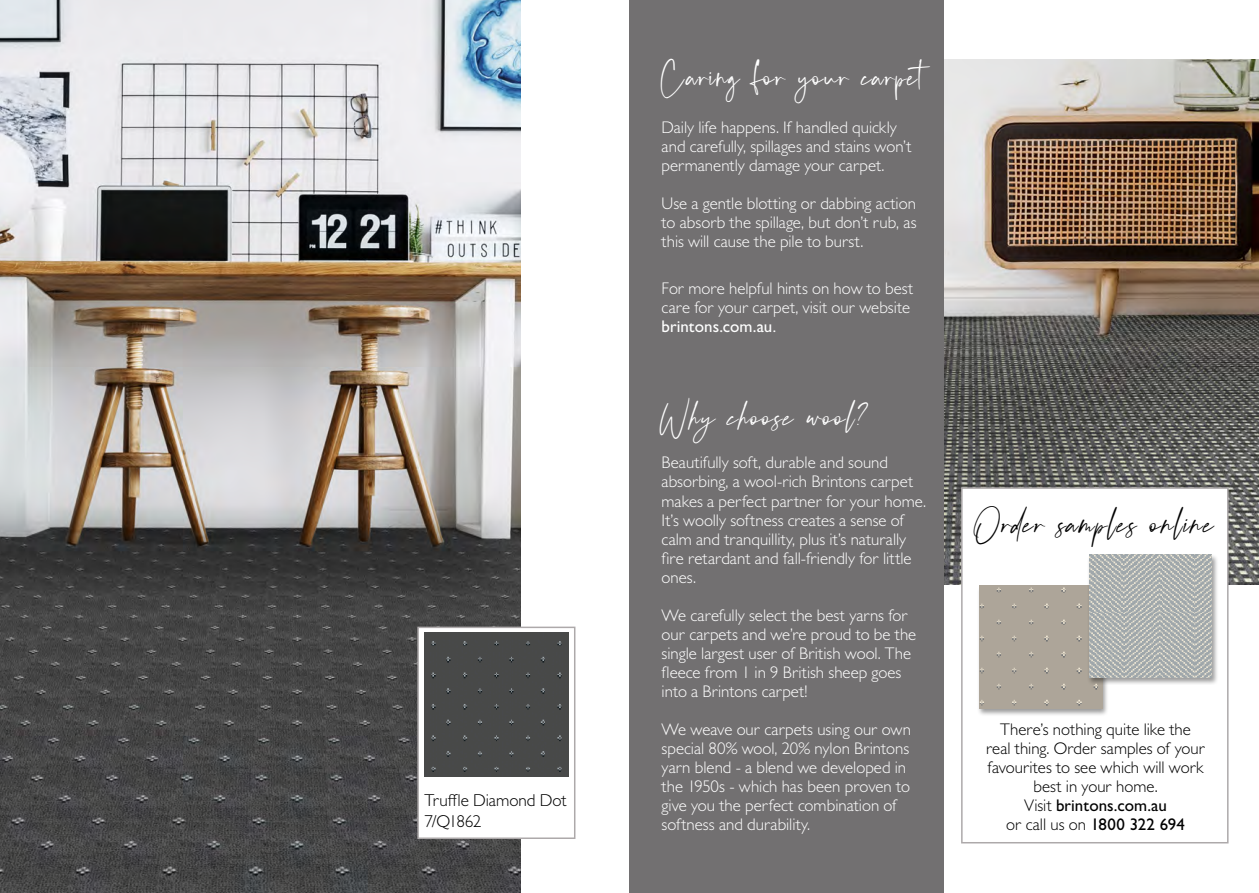
<style>
.page{position:relative;width:1259px;height:893px;background:#fff}
.page>*{position:absolute;margin:0;border:0;box-sizing:border-box;transform-origin:0 0}
.t1{font:25.5px "Audrey";letter-spacing:.055em;color:#fff}
.t2{font:italic 25.5px "Audrey";letter-spacing:.06em;color:#000}
.t3{font:italic 25.5px "Audrey";letter-spacing:.055em;color:#fff}
.t4{font:300 17.25px/20.7px "Gill Sans MT Pro";color:#000}
.t5{font:300 16.95px/19px "Gill Sans MT Pro";color:#fff}
.t6{font:300 16.95px/19px "Gill Sans MT Pro";color:#000;text-align:center}
.s1{font-weight:500}
.s2{font-weight:400}
</style>
<div class="page">
<img style="left:0;top:0;width:520px;height:893px">
<div style="left:417px;top:627px;width:158px;height:212px;background:#fff;border:2px solid #ada9aa"></div>
<div style="left:424px;top:632px;width:144px;height:144px;background:#484948"></div>
<div style="left:629px;top:0;width:315px;height:893px;background:#727071"></div>
<img style="left:944px;top:59px;width:315px;height:526px">
<div style="left:961px;top:487px;width:267px;height:356px;background:#fff;border:2px solid #ada9aa"></div>
<div style="left:977px;top:585px;width:132px;height:132px;background:#000;opacity:.4"></div>
<div style="left:979px;top:586px;width:123px;height:122px;background:#ada599"></div>
<div style="left:1087px;top:553px;width:131px;height:132px;background:#000;opacity:.4"></div>
<img style="left:1089px;top:554px;width:122px;height:123px">
<p class="t4" style="left:424px;top:790px;width:144px">Truffle Diamond Dot<br>7/Q1862</p>
<h1 class="t1" style="left:661px;top:61px;width:282px">Caring for your carpet</h1>
<p class="t5" style="left:661px;top:117px;width:251px">Daily life happens. If handled quickly and carefully, spillages and stains won’t permanently damage your carpet.</p>
<p class="t5" style="left:661px;top:193px;width:256px;text-align:justify">Use a gentle blotting or dabbing action to absorb the spillage, but don’t rub, as this will cause the pile to burst.</p>
<p class="t5" style="left:661px;top:279px;width:253px">For more helpful hints on how to best care for your carpet, visit our website <span class="s1">brintons.com.au</span><span class="s2">.</span></p>
<h1 class="t3" style="left:661px;top:401px;width:209px">Why choose wool?</h1>
<p class="t5" style="left:661px;top:453px;width:266px">Beautifully soft, durable and sound absorbing, a wool-rich Brintons carpet makes a perfect partner for your home.<br>It’s woolly softness creates a sense of calm and tranquillity, plus it’s naturally fire retardant and fall-friendly for little ones.</p>
<p class="t5" style="left:661px;top:605px;width:256px">We carefully select the best yarns for our carpets and we’re proud to be the single largest user of British wool. The fleece from 1 in 9 British sheep goes into a Brintons carpet!</p>
<p class="t5" style="left:661px;top:719px;width:251px">We weave our carpets using our own special 80% wool, 20% nylon Brintons yarn blend - a blend we developed in the 1950s - which has been proven to give you the perfect combination of softness and durability.</p>
<h1 class="t2" style="left:975px;top:508px;width:241px">Order samples online</h1>
<p class="t6" style="left:986px;top:719px;width:220px">There’s nothing quite like the real thing. Order samples of your favourites to see which will work best in your home.<br>Visit <span class="s1">brintons.com.au<br></span>or call us on <span class="s1">1800 322 694</span></p>
</div>
